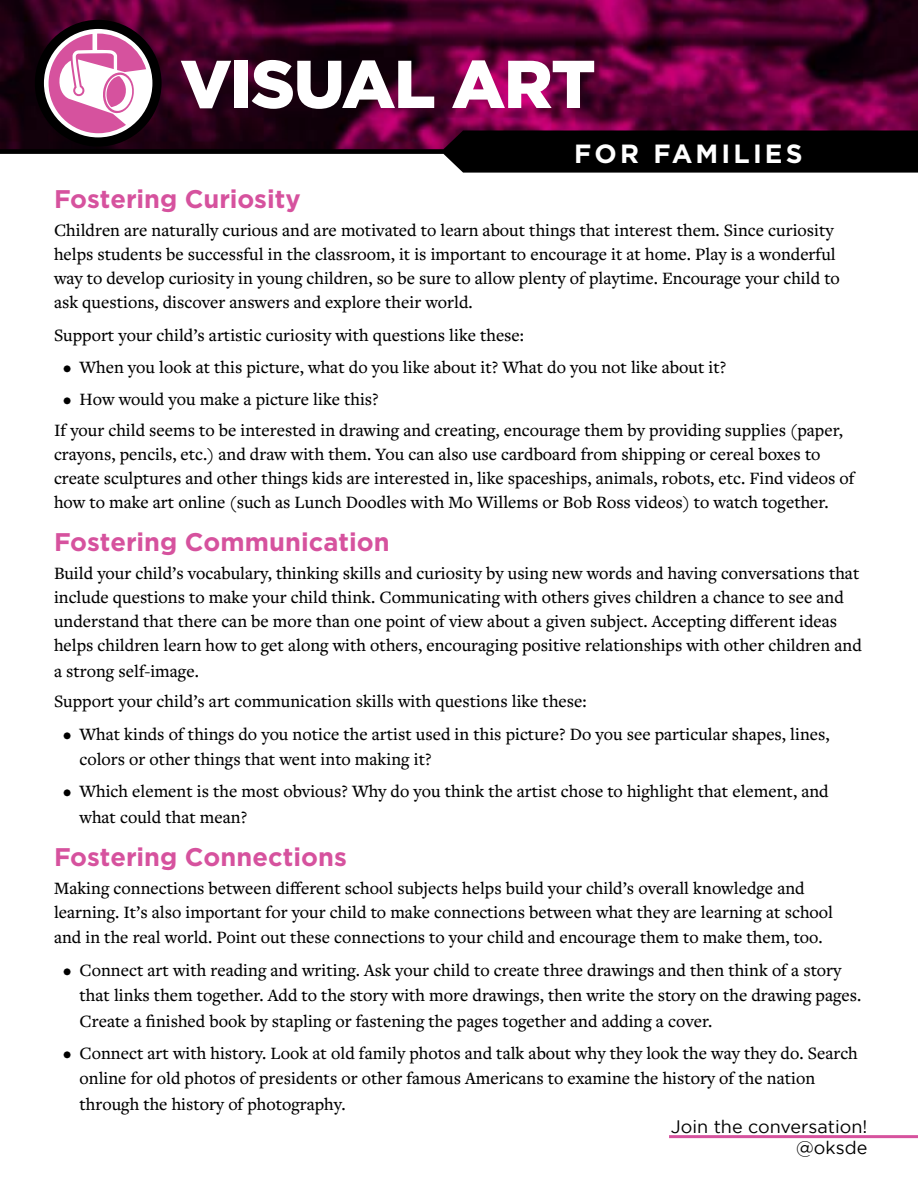
<style>
.page{position:relative;width:918px;height:1188px;background:#fff}
.page>*{position:absolute;margin:0;border:0;box-sizing:border-box;transform-origin:0 0}
.t1{font:900 67.5px "Gotham";letter-spacing:-.02em;color:#fff}
.t2{font:700 26.25px "Gotham";letter-spacing:.12em;color:#fff}
.Body{font:700 25.5px "Gotham";color:#d6529e}
.Body-2{font:500 18px/24px "Freight Text Pro";color:#000}
.t3{font:18px/21.6px "Gotham";color:#000;text-align:right}
</style>
<div class="page">
<img style="left:0;top:0;width:918px;height:34px">
<hr style="left:669px;top:1135px;width:249px;height:3px;background:#d6529e">
<svg style="left:35px;top:20px;width:127px;height:127px"></svg>
<svg style="left:0;top:34px;width:918px;height:139px;background:#531e3d"></svg>
<h1 class="t1" style="left:180px;top:45px;width:417px">VISUAL ART</h1>
<h2 class="t2" style="left:574px;top:136px;width:230px">FOR FAMILIES</h2>
<p class="Body" style="left:54px;top:182px;width:248px">Fostering Curiosity</p>
<p class="Body-2" style="left:54px;top:218px;width:787px">Children are naturally curious and are motivated to learn about things that interest them. Since curiosity helps students be successful in the classroom, it is important to encourage it at home. Play is a wonderful way to develop curiosity in young children, so be sure to allow plenty of playtime. Encourage your child to ask questions, discover answers and explore their world.</p>
<p class="Body-2" style="left:54px;top:322px;width:472px">Support your child’s artistic curiosity with questions like these:</p>
<p class="Body-2" style="left:63px;top:355px;width:665px">• When you look at this picture, what do you like about it? What do you not like about it?</p>
<p class="Body-2" style="left:63px;top:387px;width:317px">• How would you make a picture like this?</p>
<p class="Body-2" style="left:54px;top:418px;width:802px">If your child seems to be interested in drawing and creating, encourage them by providing supplies (paper, crayons, pencils, etc.) and draw with them. You can also use cardboard from shipping or cereal boxes to create sculptures and other things kids are interested in, like spaceships, animals, robots, etc. Find videos of how to make art online (such as Lunch Doodles with Mo Willems or Bob Ross videos) to watch together.</p>
<p class="Body" style="left:54px;top:525px;width:337px">Fostering Communication</p>
<p class="Body-2" style="left:54px;top:560px;width:809px">Build your child’s vocabulary, thinking skills and curiosity by using new words and having conversations that include questions to make your child think. Communicating with others gives children a chance to see and understand that there can be more than one point of view about a given subject. Accepting different ideas helps children learn how to get along with others, encouraging positive relationships with other children and a strong self-image.</p>
<p class="Body-2" style="left:54px;top:689px;width:534px">Support your child’s art communication skills with questions like these:</p>
<p class="Body-2" style="left:80px;top:720px;width:752px;line-height:25.5px;text-indent:-16px">• What kinds of things do you notice the artist used in this picture? Do you see particular shapes, lines, colors or other things that went into making it?</p>
<p class="Body-2" style="left:80px;top:778px;width:751px;line-height:25.5px;text-indent:-16px">• Which element is the most obvious? Why do you think the artist chose to highlight that element, and what could that mean?</p>
<p class="Body" style="left:54px;top:840px;width:294px">Fostering Connections</p>
<p class="Body-2" style="left:54px;top:875px;width:781px;line-height:24.8px">Making connections between different school subjects helps build your child’s overall knowledge and learning. It’s also important for your child to make connections between what they are learning at school and in the real world. Point out these connections to your child and encourage them to make them, too.</p>
<p class="Body-2" style="left:80px;top:956px;width:783px;line-height:25.5px;text-indent:-16px">• Connect art with reading and writing. Ask your child to create three drawings and then think of a story that links them together. Add to the story with more drawings, then write the story on the drawing pages.<br>Create a finished book by stapling or fastening the pages together and adding a cover.</p>
<p class="Body-2" style="left:80px;top:1040px;width:780px;line-height:25.5px;text-indent:-16px">• Connect art with history. Look at old family photos and talk about why they look the way they do. Search online for old photos of presidents or other famous Americans to examine the history of the nation through the history of photography.</p>
<p class="t3" style="left:671px;top:1115px;width:198px">Join the conversation! @oksde</p>
</div>
